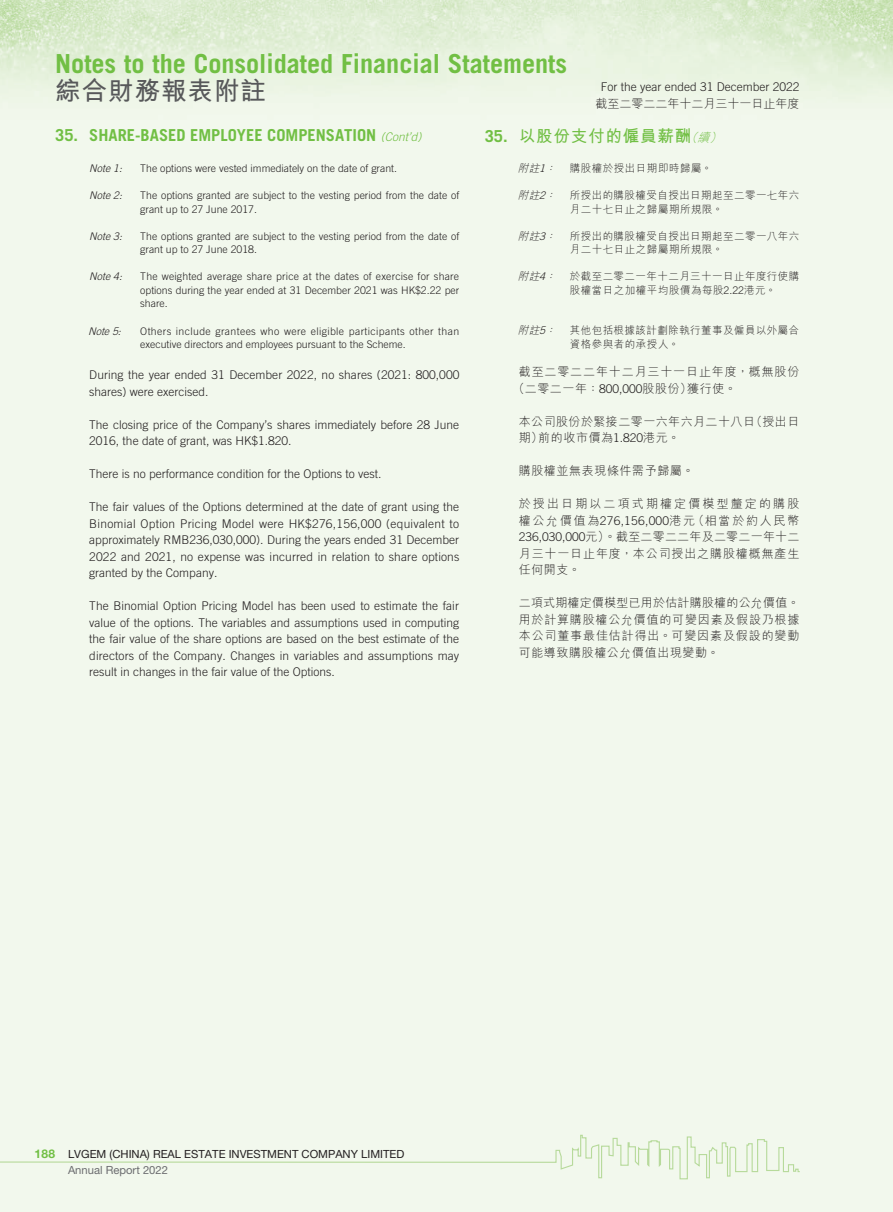
<style>
.page{position:relative;width:893px;height:1212px;background:#f2f8ed}
.page>*{position:absolute;margin:0;border:0;box-sizing:border-box;transform-origin:0 0}
.t1{font:700 26.25px "Trade Gothic LT Std";color:#71bf44}
.t2{font:700 25.5px "M Hei HK";letter-spacing:.04em;color:#57585a}
.t3{font:700 16.5px "Trade Gothic LT Std";color:#71bf44}
.t4{font:700 16.5px "M Hei HK";letter-spacing:.05em;color:#71bf44}
.t5{font:300 12px/16.5px "Trade Gothic LT Std";color:#231f20}
.t6{font:300 12px/16.5px "M Hei HK";letter-spacing:.05em;color:#231f20;text-align:justify}
.t7{font:300 12px/16.5px "M Hei HK";letter-spacing:.075em;color:#231f20}
.t8{font:300 12px "M Hei HK";color:#231f20}
.t9{font:11.25px/16.5px "Helvetica Neue LT Std";color:#231f20}
.t10{font:300 10.5px/13.5px "Trade Gothic LT Std";color:#231f20}
.t11{font:300 10.5px/13.5px "M Hei HK";letter-spacing:.045em;color:#231f20}
.t12{font:300 10.5px/12.9px "Trade Gothic LT Std";letter-spacing:.035em;color:#231f20}
.t13{font:italic 300 10.5px "Trade Gothic LT Std";color:#231f20}
.t14{font:italic 300 10.5px "Trade Gothic LT Std";color:#231f20}
.s1{font-family:"Trade Gothic LT Std"}
.s2{font-weight:300;font-style:italic;font-size:12px}
.s3{font-style:italic}
.s4{font-family:"Trade Gothic LT Std";font-style:italic}
.s5{font-weight:700;font-size:12px;color:#71bf44}
.s6{color:#6c6d70}
</style>
<div class="page">
<img style="left:0;top:0;width:893px;height:93px">
<svg style="left:0;top:1134px;width:800px;height:46px"></svg>
<h1 class="t1" style="left:55px;top:47px;width:513px">Notes to the Consolidated Financial Statements</h1>
<h2 class="t2" style="left:55px;top:72px;width:212px">綜合財務報表附註</h2>
<p class="t5" style="left:601px;top:78px;width:200px">For the year ended 31 December 2022</p>
<p class="t8" style="left:595px;top:95px;width:205px">截至二零二二年十二月三十一日止年度</p>
<h3 class="t4" style="left:485px;top:123px;width:242px"><span class="s1">35.</span> 以股份支付的僱員薪酬<span class="s2">（續）</span></h3>
<p class="t11" style="left:518px;top:161px;width:196px"><span class="s3">附註</span><span class="s4">1</span><span class="s3">：</span> 購股權於授出日期即時歸屬。</p>
<p class="t11" style="left:570px;top:188px;width:231px;text-indent:-52px"><span class="s3">附註</span><span class="s4">2</span><span class="s3">：</span> 所授出的購股權受自授出日期起至二零一七年六月二十七日止之歸屬期所規限。</p>
<p class="t11" style="left:570px;top:229px;width:231px;text-indent:-52px"><span class="s3">附註</span><span class="s4">3</span><span class="s3">：</span> 所授出的購股權受自授出日期起至二零一八年六月二十七日止之歸屬期所規限。</p>
<p class="t11" style="left:570px;top:269px;width:231px;text-indent:-52px"><span class="s3">附註</span><span class="s4">4</span><span class="s3">：</span> 於截至二零二一年十二月三十一日止年度行使購股權當日之加權平均股價為每股<span class="s1">2.22</span>港元。</p>
<p class="t11" style="left:570px;top:323px;width:231px;text-indent:-52px"><span class="s3">附註</span><span class="s4">5</span><span class="s3">：</span> 其他包括根據該計劃除執行董事及僱員以外屬合資格參與者的承授人。</p>
<p class="t7" style="left:513px;top:363px;width:288px;text-indent:6px">截至二零二二年十二月三十一日止年度，概無股份（二零二一年：<span class="s1">800,000</span>股股份）獲行使。</p>
<p class="t6" style="left:519px;top:412px;width:282px">本公司股份於緊接二零一六年六月二十八日（授出日期）前的收市價為<span class="s1">1.820</span>港元。</p>
<p class="t6" style="left:519px;top:462px;width:177px">購股權並無表現條件需予歸屬。</p>
<p class="t6" style="left:519px;top:495px;width:282px">於授出日期以二項式期權定價模型釐定的購股權公允價值為<span class="s1">276,156,000</span>港元（相當於約人民幣<span class="s1">236,030,000</span>元）。截至二零二二年及二零二一年十二月三十一日止年度，本公司授出之購股權概無產生任何開支。</p>
<p class="t6" style="left:519px;top:594px;width:282px">二項式期權定價模型已用於估計購股權的公允價值。用於計算購股權公允價值的可變因素及假設乃根據本公司董事最佳估計得出。可變因素及假設的變動可能導致購股權公允價值出現變動。</p>
<h3 class="t3" style="left:55px;top:125px;width:368px">35. SHARE-BASED EMPLOYEE COMPENSATION <span class="s2">(Cont’d)</span></h3>
<p class="t13" style="left:89px;top:162px;width:34px">Note 1:</p>
<p class="t10" style="left:140px;top:162px;width:258px">The options were vested immediately on the date of grant.</p>
<p class="t13" style="left:89px;top:189px;width:34px">Note 2:</p>
<p class="t10" style="left:140px;top:189px;width:321px">The options granted are subject to the vesting period from the date of grant up to 27 June 2017.</p>
<p class="t13" style="left:89px;top:230px;width:34px">Note 3:</p>
<p class="t10" style="left:140px;top:229px;width:321px">The options granted are subject to the vesting period from the date of grant up to 27 June 2018.</p>
<p class="t13" style="left:89px;top:270px;width:34px">Note 4:</p>
<p class="t10" style="left:140px;top:270px;width:320px;text-align:justify">The weighted average share price at the dates of exercise for share options during the year ended at 31 December 2021 was HK$2.22 per share.</p>
<p class="t14" style="left:88px;top:325px;width:37px">Note5:</p>
<p class="t12" style="left:140px;top:325px;width:320px">Others include grantees who were eligible participants other than executive directors and employees pursuant to the Scheme.</p>
<p class="t5" style="left:89px;top:366px;width:372px">During the year ended 31 December 2022, no shares (2021: 800,000 shares) were exercised.</p>
<p class="t5" style="left:89px;top:416px;width:371px">The closing price of the Company’s shares immediately before 28 June<br>2016, the date of grant, was HK$1.820.</p>
<p class="t5" style="left:89px;top:465px;width:294px">There is no performance condition for the Options to vest.</p>
<p class="t5" style="left:89px;top:498px;width:372px;text-align:justify">The fair values of the Options determined at the date of grant using the Binomial Option Pricing Model were HK$276,156,000 (equivalent to approximately RMB236,030,000). During the years ended 31 December 2022 and 2021, no expense was incurred in relation to share options granted by the Company.</p>
<p class="t5" style="left:89px;top:597px;width:371px;text-align:justify">The Binomial Option Pricing Model has been used to estimate the fair value of the options. The variables and assumptions used in computing the fair value of the share options are based on the best estimate of the directors of the Company. Changes in variables and assumptions may result in changes in the fair value of the Options.</p>
<p class="t9" style="left:68px;top:1145px;width:338px;text-indent:-33px"><span class="s5">188</span> LVGEM (CHINA) REAL ESTATE INVESTMENT COMPANY LIMITED<br><span class="s6">Annual Report 2022</span></p>
</div>
